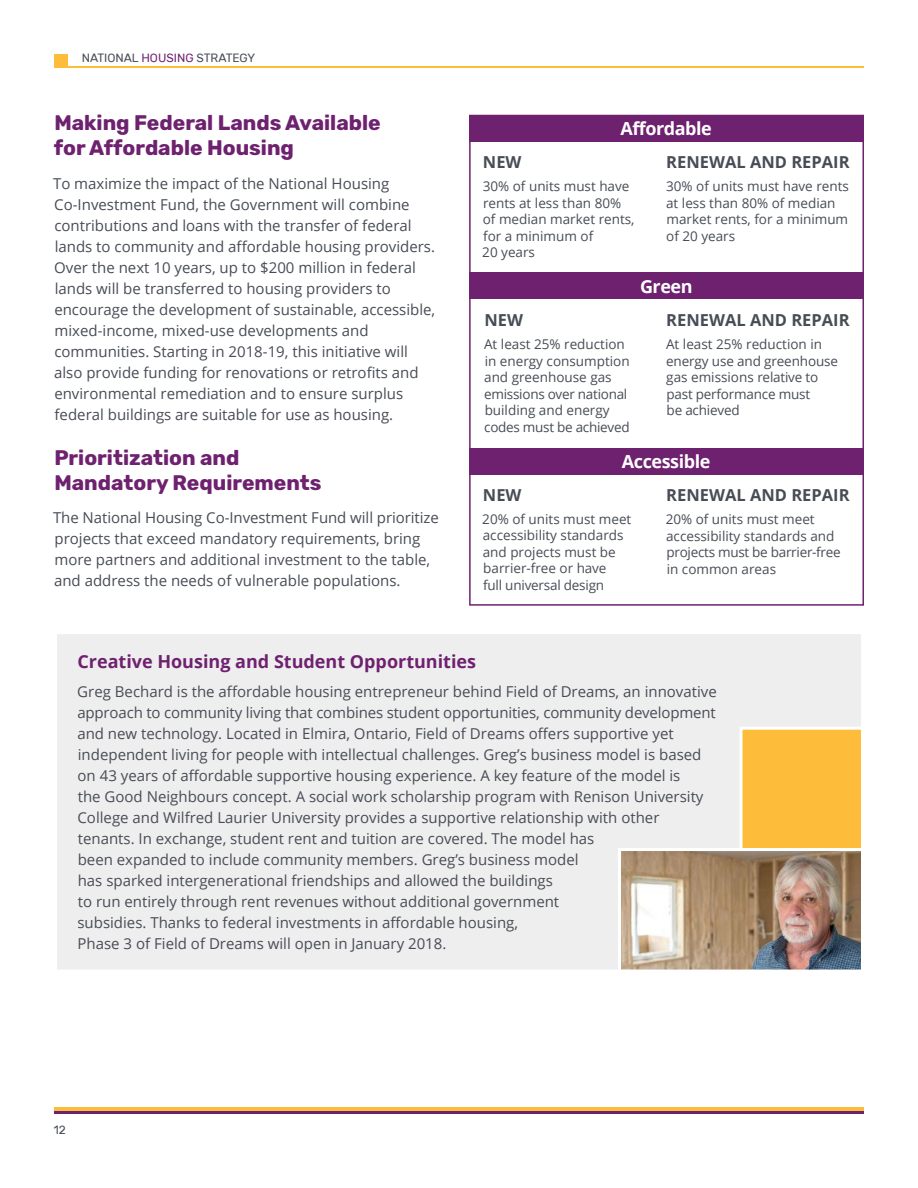
<style>
.page{position:relative;width:918px;height:1188px;background:#fff}
.page>*{position:absolute;margin:0;border:0;box-sizing:border-box;transform-origin:0 0}
.t1{font:700 21px/25.2px "Rubik";color:#6e216f}
.t2{font:700 18px "Open Sans";color:#6e216f}
.t3{font:700 18px "Open Sans";letter-spacing:-.025em;color:#fff}
.t4{font:700 16.5px "Open Sans";color:#474c55}
.t5{font:15px/21px "Open Sans";color:#474c55}
.t6{font:13.5px/16.5px "Open Sans";color:#474c55}
.t7{font:12px "Rubik";color:#474c55}
.s1{color:#6e216f}
</style>
<div class="page">
<div style="left:54px;top:54px;width:14px;height:14px;background:#fdbd3b"></div>
<hr style="left:54px;top:66px;width:810px;height:2px;background:#fdbd3b">
<hr style="left:54px;top:1107px;width:810px;height:4px;background:#fdbd3b">
<hr style="left:54px;top:1111px;width:810px;height:3px;background:#6e216f">
<div style="left:469px;top:115px;width:395px;height:27px;background:#6e216f"></div>
<div style="left:469px;top:272px;width:395px;height:27px;background:#6e216f"></div>
<div style="left:469px;top:448px;width:395px;height:27px;background:#6e216f"></div>
<div style="left:56px;top:633px;width:806px;height:338px;background:#efeeef"></div>
<div style="left:54px;top:631px;width:810px;height:342px;border:3px solid #fff"></div>
<div style="left:740px;top:727px;width:124px;height:124px;background:#fdbd3b;border:3px solid #fff"></div>
<img style="left:622px;top:852px;width:238px;height:117px">
<div style="left:618px;top:848px;width:246px;height:125px;border:3px solid #fff"></div>
<p class="t7" style="left:82px;top:51px;width:175px">NATIONAL <span class="s1">HOUSING</span> STRATEGY</p>
<h1 class="t1" style="left:54px;top:110px;width:328px">Making Federal Lands Available for Affordable Housing</h1>
<p class="t5" style="left:53px;top:172px;width:384px">To maximize the impact of the National Housing Co-Investment Fund, the Government will combine contributions and loans with the transfer of federal lands to community and affordable housing providers.<br>Over the next 10 years, up to $200 million in federal lands will be transferred to housing providers to encourage the development of sustainable, accessible, mixed-income, mixed-use developments and communities. Starting in 2018-19, this initiative will also provide funding for renovations or retrofits and environmental remediation and to ensure surplus federal buildings are suitable for use as housing.</p>
<h1 class="t1" style="left:54px;top:445px;width:269px">Prioritization and<br>Mandatory Requirements</h1>
<p class="t5" style="left:53px;top:507px;width:387px">The National Housing Co-Investment Fund will prioritize projects that exceed mandatory requirements, bring more partners and additional investment to the table, and address the needs of vulnerable populations.</p>
<p class="t3" style="left:620px;top:116px;width:93px">Affordable</p>
<p class="t4" style="left:483px;top:150px;width:40px">NEW</p>
<p class="t6" style="left:482px;top:178px;width:154px">30% of units must have rents at less than 80% of median market rents, for a minimum of<br>20 years</p>
<p class="t4" style="left:666px;top:150px;width:185px">RENEWAL AND REPAIR</p>
<p class="t6" style="left:666px;top:178px;width:184px">30% of units must have rents at less than 80% of median market rents, for a minimum of 20 years</p>
<p class="t4" style="left:484px;top:309px;width:40px">NEW</p>
<p class="t6" style="left:484px;top:336px;width:147px">At least 25% reduction in energy consumption and greenhouse gas emissions over national building and energy codes must be achieved</p>
<p class="t3" style="left:640px;top:273px;width:54px">Green</p>
<p class="t4" style="left:666px;top:308px;width:185px">RENEWAL AND REPAIR</p>
<p class="t6" style="left:666px;top:336px;width:174px">At least 25% reduction in energy use and greenhouse gas emissions relative to past performance must<br>be achieved</p>
<p class="t3" style="left:622px;top:449px;width:90px">Accessible</p>
<p class="t4" style="left:483px;top:483px;width:40px">NEW</p>
<p class="t6" style="left:482px;top:510px;width:151px">20% of units must meet accessibility standards and projects must be barrier-free or have<br>full universal design</p>
<p class="t4" style="left:666px;top:483px;width:185px">RENEWAL AND REPAIR</p>
<p class="t6" style="left:666px;top:511px;width:177px">20% of units must meet accessibility standards and projects must be barrier-free in common areas</p>
<p class="t2" style="left:77px;top:649px;width:400px">Creative Housing and Student Opportunities</p>
<p class="t5" style="left:77px;top:681px;width:641px">Greg Bechard is the affordable housing entrepreneur behind Field of Dreams, an innovative approach to community living that combines student opportunities, community development and new technology. Located in Elmira, Ontario, Field of Dreams offers supportive yet independent living for people with intellectual challenges. Greg’s business model is based on 43 years of affordable supportive housing experience. A key feature of the model is<br>the Good Neighbours concept. A social work scholarship program with Renison University College and Wilfred Laurier University provides a supportive relationship with other tenants. In exchange, student rent and tuition are covered. The model has<br>been expanded to include community members. Greg’s business model<br>has sparked intergenerational friendships and allowed the buildings<br>to run entirely through rent revenues without additional government<br>subsidies. Thanks to federal investments in affordable housing,<br>Phase 3 of Field of Dreams will open in January 2018.</p>
<p class="t7" style="left:54px;top:1123px;width:14px">12</p>
</div>
